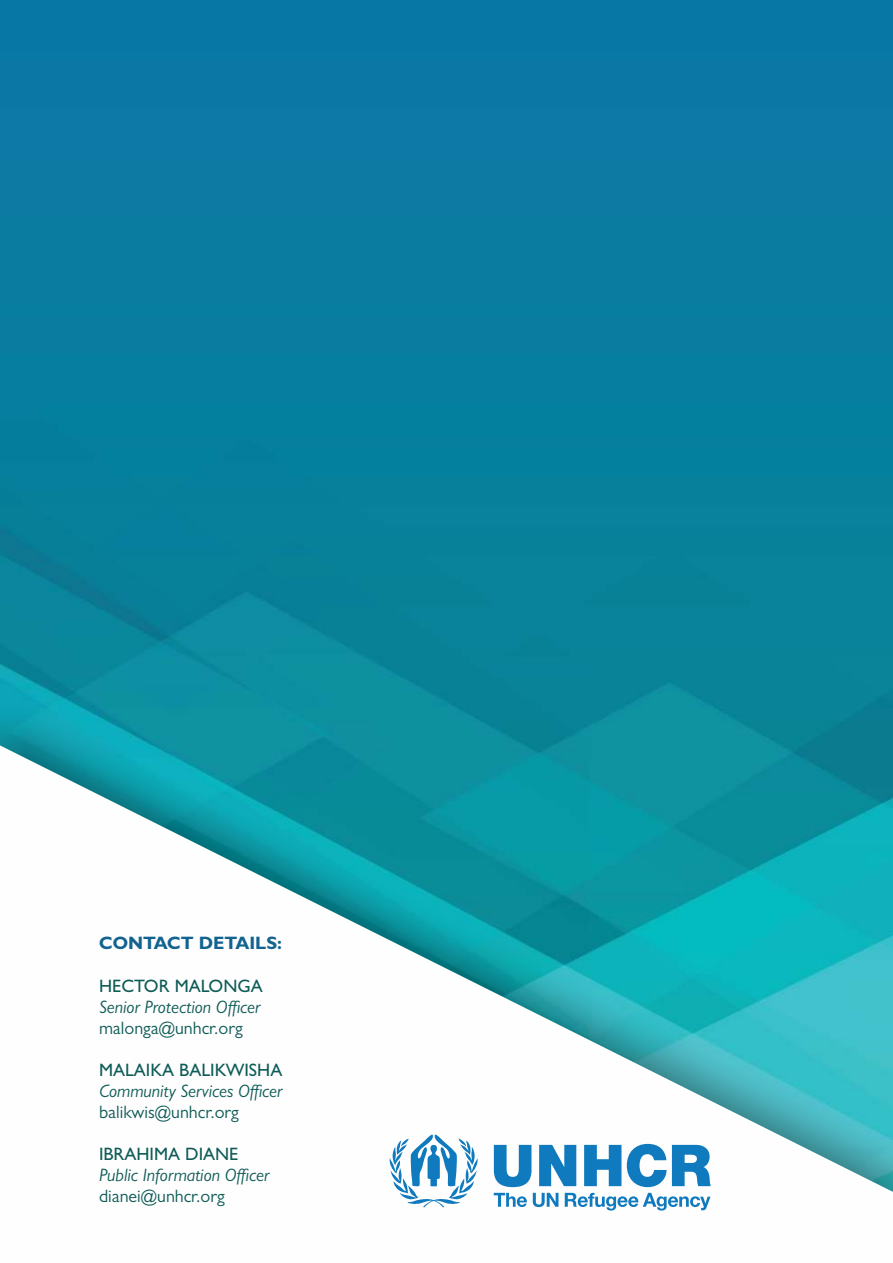
<style>
.page{position:relative;width:893px;height:1263px;background:#fff}
.page>*{position:absolute;margin:0;border:0;box-sizing:border-box;transform-origin:0 0}
.t1{font:italic 18px "Gill Sans MT Std";color:#0f5c57}
.t2{font:18px "Gill Sans MT Std";color:#0f5c57}
.t3{font:500 18px "Gill Sans MT Std";color:#0f5c57}
.t4{font:700 18px "Gill Sans MT Std";color:#136391}
</style>
<div class="page">
<img style="left:0;top:0;width:893px;height:698px">
<img style="left:0;top:698px;width:893px;height:41px">
<svg style="left:0;top:739px;width:893px;height:472px"></svg>
<svg style="left:388px;top:1134px;width:91px;height:73px"></svg>
<svg style="left:494px;top:1193px;width:33px;height:14px"></svg>
<svg style="left:533px;top:1193px;width:25px;height:14px"></svg>
<svg style="left:565px;top:1193px;width:145px;height:17px"></svg>
<svg style="left:494px;top:1145px;width:37px;height:42px"></svg>
<svg style="left:539px;top:1145px;width:37px;height:41px"></svg>
<svg style="left:584px;top:1145px;width:37px;height:41px"></svg>
<svg style="left:627px;top:1144px;width:84px;height:43px"></svg>
<p class="t4" style="left:99px;top:937px;width:185px">CONTACT DETAILS:</p>
<p class="t3" style="left:99px;top:980px;width:165px">HECTOR MALONGA</p>
<p class="t1" style="left:99px;top:1000px;width:163px">Senior Protection Officer</p>
<p class="t2" style="left:99px;top:1022px;width:145px">malonga@unhcr.org</p>
<p class="t3" style="left:99px;top:1064px;width:185px">MALAIKA BALIKWISHA</p>
<p class="t1" style="left:99px;top:1085px;width:185px">Community Services Officer</p>
<p class="t2" style="left:99px;top:1106px;width:141px">balikwis@unhcr.org</p>
<p class="t3" style="left:99px;top:1148px;width:141px">IBRAHIMA DIANE</p>
<p class="t1" style="left:99px;top:1169px;width:172px">Public Information Officer</p>
<p class="t2" style="left:99px;top:1190px;width:127px">dianei@unhcr.org</p>
</div>
